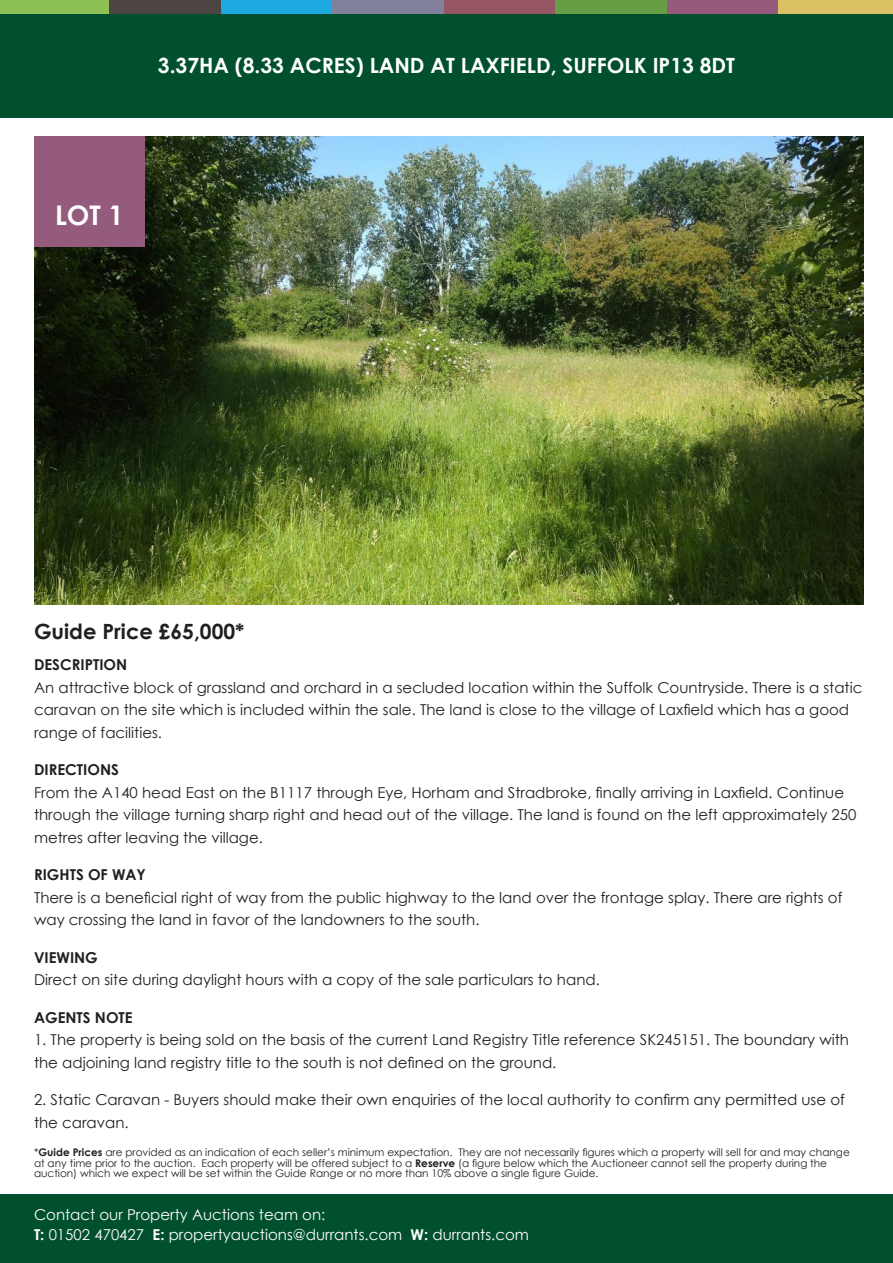
<style>
.page{position:relative;width:893px;height:1263px;background:#fff}
.page>*{position:absolute;margin:0;border:0;box-sizing:border-box;transform-origin:0 0}
.t1{font:700 27px "Century Gothic";color:#fff}
.t2{font:700 24px "Century Gothic";color:#fff}
.t3{font:700 21px "Century Gothic";color:#fff}
.t4{font:700 21px "Century Gothic";color:#231f20}
.t5{font:15px/22.5px "Century Gothic";color:#231f20}
.Trajan_Regular{font:15px "Century Gothic";color:#fff}
.t6{font:700 15px "Century Gothic";color:#231f20}
.t7{font:10.5px/10.5px "Century Gothic";color:#231f20}
.s1{font-weight:700}
</style>
<div class="page">
<img style="left:34px;top:136px;width:830px;height:469px">
<div style="left:0;top:0;width:893px;height:117px;background:#00502e"></div>
<div style="left:0;top:0;width:110px;height:13px;background:#8dc055"></div>
<div style="left:110px;top:0;width:111px;height:13px;background:#4d4543"></div>
<div style="left:221px;top:0;width:112px;height:13px;background:#1fa9e1"></div>
<div style="left:333px;top:0;width:111px;height:13px;background:#81819e"></div>
<div style="left:444px;top:0;width:112px;height:13px;background:#955563"></div>
<div style="left:667px;top:0;width:112px;height:13px;background:#955b7d"></div>
<div style="left:779px;top:0;width:114px;height:13px;background:#d9c164"></div>
<div style="left:556px;top:0;width:111px;height:13px;background:#679d43"></div>
<div style="left:0;top:1195px;width:893px;height:68px;background:#00502e"></div>
<div style="left:34px;top:136px;width:111px;height:111px;background:#955b7d"></div>
<p class="t2" style="left:194px;top:51px;width:502px">DURRANTS AUCTIONS CALENDAR 2021-2022</p>
<p class="t3" style="left:158px;top:52px;width:579px">3.37HA (8.33 ACRES) LAND AT LAXFIELD, SUFFOLK IP13 8DT</p>
<p class="t1" style="left:55px;top:199px;width:70px">LOT 1</p>
<p class="t4" style="left:34px;top:618px;width:212px">Guide Price £65,000*</p>
<p class="t6" style="left:34px;top:655px;width:95px">DESCRIPTION</p>
<p class="t5" style="left:34px;top:676px;width:830px">An attractive block of grassland and orchard in a secluded location within the Suffolk Countryside. There is a static caravan on the site which is included within the sale. The land is close to the village of Laxfield which has a good range of facilities.</p>
<p class="t6" style="left:34px;top:760px;width:86px">DIRECTIONS</p>
<p class="t5" style="left:34px;top:781px;width:824px">From the A140 head East on the B1117 through Eye, Horham and Stradbroke, finally arriving in Laxfield. Continue through the village turning sharp right and head out of the village. The land is found on the left approximately 250 metres after leaving the village.</p>
<p class="t6" style="left:34px;top:865px;width:113px">RIGHTS OF WAY</p>
<p class="t5" style="left:34px;top:886px;width:810px">There is a beneficial right of way from the public highway to the land over the frontage splay. There are rights of way crossing the land in favor of the landowners to the south.</p>
<p class="t6" style="left:34px;top:948px;width:65px">VIEWING</p>
<p class="t5" style="left:34px;top:968px;width:567px">Direct on site during daylight hours with a copy of the sale particulars to hand.</p>
<p class="t6" style="left:34px;top:1008px;width:100px">AGENTS NOTE</p>
<p class="t5" style="left:34px;top:1028px;width:817px">1. The property is being sold on the basis of the current Land Registry Title reference SK245151. The boundary with the adjoining land registry title to the south is not defined on the ground.</p>
<p class="t5" style="left:34px;top:1088px;width:812px">2. Static Caravan - Buyers should make their own enquiries of the local authority to confirm any permitted use of the caravan.</p>
<p class="t7" style="left:34px;top:1147px;width:817px">*<span class="s1">Guide Prices</span> are provided as an indication of each seller’s minimum expectation. They are not necessarily figures which a property will sell for and may change at any time prior to the auction. Each property will be offered subject to a <span class="s1">Reserve</span> (a figure below which the Auctioneer cannot sell the property during the</p>
<p class="t7" style="left:34px;top:1168px;width:566px">auction) which we expect will be set within the Guide Range or no more than 10% above a single figure Guide.</p>
<p class="Trajan_Regular" style="left:34px;top:1205px;width:293px">Contact our Property Auctions team on:</p>
<p class="Trajan_Regular" style="left:34px;top:1225px;width:496px"><span class="s1">T:</span> 01502 470427 <span class="s1">E:</span> propertyauctions@durrants.com <span class="s1">W:</span> durrants.com</p>
</div>
